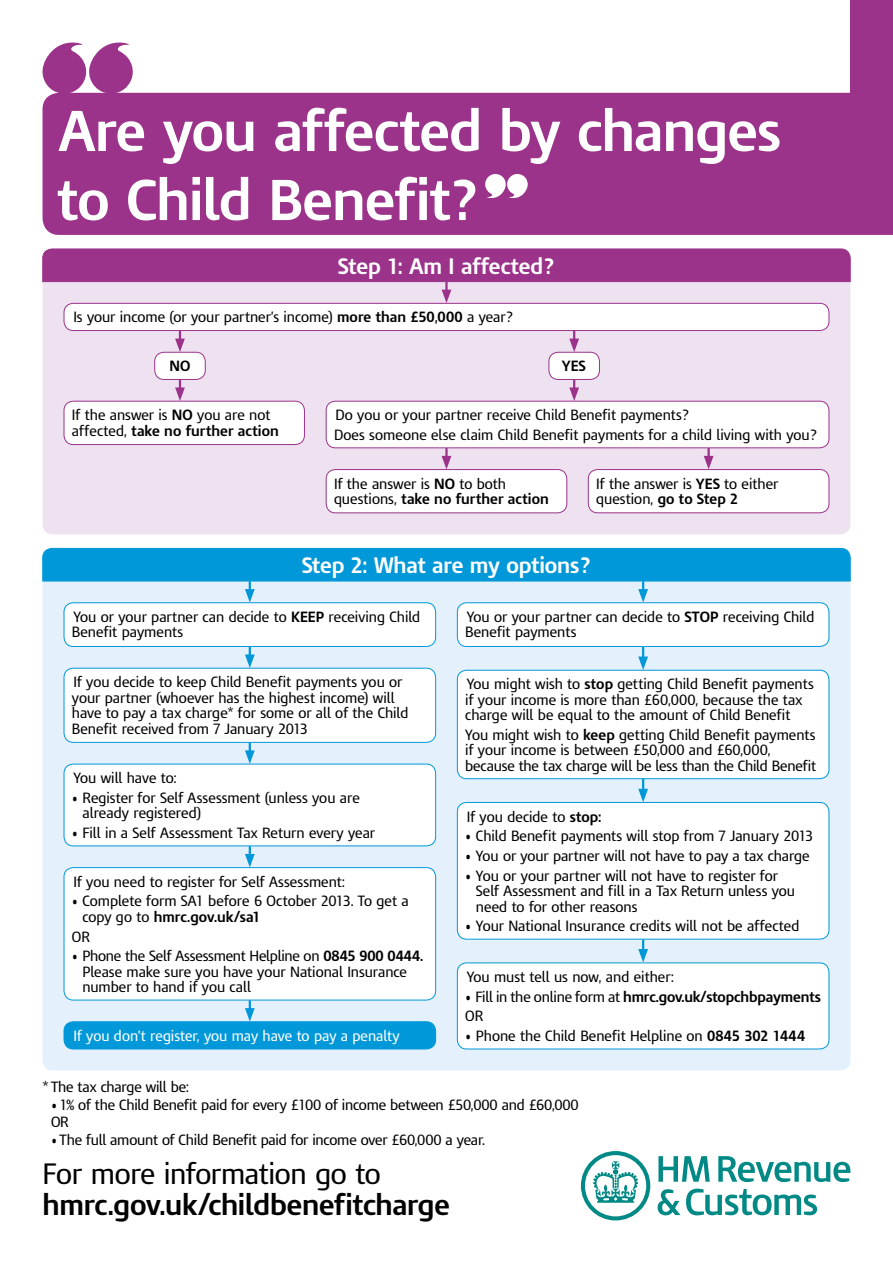
<style>
.page{position:relative;width:893px;height:1263px;background:#fff}
.page>*{position:absolute;margin:0;border:0;box-sizing:border-box;transform-origin:0 0}
.H1_Title{font:700 54px/69px "HMRC Modena";letter-spacing:-.01em;color:#fff}
.P_Body_Text{font:700 27.6px/31px "HMRC Modena";letter-spacing:-.01em;color:#000}
.P_Body_Text-2{font:700 21px "HMRC Modena";letter-spacing:-.005em;color:#fff}
.P_Body_Text-3{font:13.95px/15.5px "HMRC Modena";color:#000}
.P_Body_Text-4{font:700 13.95px "HMRC Modena";letter-spacing:-.01em;color:#000}
.P_Body_Text-5{font:13.95px "HMRC Modena";letter-spacing:-.005em;color:#fff}
.s1{font-weight:700}
.s2{font-weight:400}
</style>
<div class="page">
<div style="left:43px;top:602px;width:807px;height:468px;background:#e4f0fb"></div>
<div style="left:43px;top:303px;width:807px;height:231px;background:#eee2f1"></div>
<div style="left:850px;top:0;width:43px;height:98px;background:#9b338a"></div>
<svg style="left:175px;top:331px;width:10px;height:21px"></svg>
<svg style="left:569px;top:380px;width:10px;height:21px"></svg>
<svg style="left:245px;top:647px;width:10px;height:21px"></svg>
<svg style="left:245px;top:742px;width:10px;height:22px"></svg>
<svg style="left:245px;top:846px;width:10px;height:21px"></svg>
<svg style="left:245px;top:1000px;width:10px;height:21px"></svg>
<svg style="left:638px;top:939px;width:10px;height:23px"></svg>
<svg style="left:638px;top:647px;width:10px;height:23px"></svg>
<svg style="left:638px;top:779px;width:10px;height:23px"></svg>
<svg style="left:569px;top:331px;width:10px;height:21px"></svg>
<svg style="left:704px;top:448px;width:9px;height:21px"></svg>
<svg style="left:442px;top:448px;width:9px;height:21px"></svg>
<svg style="left:175px;top:380px;width:10px;height:21px"></svg>
<div style="left:43px;top:93px;width:850px;height:142px;background:#9b338a"></div>
<svg style="left:42px;top:42px;width:93px;height:52px"></svg>
<svg style="left:42px;top:248px;width:809px;height:55px;background:#bb76b1"></svg>
<div style="left:64px;top:303px;width:765px;height:28px;background:#fff;border-radius:9px"></div>
<div style="left:64px;top:303px;width:765px;height:28px;border:1px solid #9b338a;border-radius:9px"></div>
<div style="left:155px;top:352px;width:50px;height:27px;background:#fff;border-radius:9px"></div>
<div style="left:154px;top:352px;width:51px;height:28px;border:1px solid #9b338a;border-radius:9px"></div>
<div style="left:64px;top:401px;width:240px;height:43px;background:#fff;border-radius:9px"></div>
<div style="left:64px;top:401px;width:241px;height:44px;border:1px solid #9b338a;border-radius:9px"></div>
<div style="left:549px;top:352px;width:50px;height:27px;background:#fff;border-radius:9px"></div>
<div style="left:549px;top:352px;width:51px;height:28px;border:1px solid #9b338a;border-radius:9px"></div>
<div style="left:326px;top:401px;width:503px;height:47px;background:#fff;border-radius:9px"></div>
<div style="left:326px;top:401px;width:503px;height:47px;border:1px solid #9b338a;border-radius:9px"></div>
<div style="left:326px;top:470px;width:241px;height:43px;background:#fff;border-radius:9px"></div>
<div style="left:326px;top:469px;width:241px;height:44px;border:1px solid #9b338a;border-radius:9px"></div>
<div style="left:588px;top:470px;width:241px;height:43px;background:#fff;border-radius:9px"></div>
<div style="left:588px;top:469px;width:241px;height:44px;border:1px solid #9b338a;border-radius:9px"></div>
<svg style="left:42px;top:548px;width:809px;height:54px;background:#55b9e5"></svg>
<div style="left:64px;top:603px;width:372px;height:43px;background:#fff;border-radius:9px"></div>
<div style="left:64px;top:602px;width:372px;height:45px;border:1px solid #0098d9;border-radius:9px"></div>
<div style="left:64px;top:668px;width:372px;height:74px;background:#fff;border-radius:9px"></div>
<div style="left:64px;top:668px;width:372px;height:74px;border:1px solid #0098d9;border-radius:9px"></div>
<div style="left:64px;top:764px;width:372px;height:82px;background:#fff;border-radius:9px"></div>
<div style="left:64px;top:764px;width:372px;height:82px;border:1px solid #0098d9;border-radius:9px"></div>
<div style="left:64px;top:868px;width:372px;height:132px;background:#fff;border-radius:9px"></div>
<div style="left:64px;top:867px;width:372px;height:133px;border:1px solid #0098d9;border-radius:9px"></div>
<div style="left:64px;top:1022px;width:372px;height:27px;background:#0098d9;border-radius:9px"></div>
<div style="left:64px;top:1021px;width:372px;height:28px;border:1px solid #0098d9;border-radius:9px"></div>
<div style="left:457px;top:603px;width:372px;height:43px;background:#fff;border-radius:9px"></div>
<div style="left:457px;top:602px;width:372px;height:45px;border:1px solid #0098d9;border-radius:9px"></div>
<div style="left:457px;top:670px;width:372px;height:109px;background:#fff;border-radius:9px"></div>
<div style="left:457px;top:670px;width:372px;height:109px;border:1px solid #0098d9;border-radius:9px"></div>
<div style="left:457px;top:802px;width:372px;height:137px;background:#fff;border-radius:9px"></div>
<div style="left:457px;top:802px;width:372px;height:137px;border:1px solid #0098d9;border-radius:9px"></div>
<div style="left:457px;top:963px;width:372px;height:86px;background:#fff;border-radius:9px"></div>
<div style="left:457px;top:963px;width:372px;height:86px;border:1px solid #0098d9;border-radius:9px"></div>
<svg style="left:658px;top:1156px;width:192px;height:59px"></svg>
<svg style="left:581px;top:1151px;width:69px;height:69px"></svg>
<svg style="left:484px;top:174px;width:44px;height:24px"></svg>
<h1 class="H1_Title" style="left:57px;top:97px;width:725px">Are you affected by changes to Child Benefit?</h1>
<p class="P_Body_Text-2" style="left:338px;top:253px;width:217px">Step 1: Am I affected?</p>
<p class="P_Body_Text-3" style="left:73px;top:310px;width:441px">Is your income (or your partner’s income) <span class="s1">more than £50,000</span> a year?</p>
<p class="P_Body_Text-4" style="left:169px;top:358px;width:22px">NO</p>
<p class="P_Body_Text-3" style="left:72px;top:407px;width:208px">If the answer is <span class="s1">NO</span> you are not affected, <span class="s1">take no further action</span></p>
<p class="P_Body_Text-4" style="left:562px;top:358px;width:25px">YES</p>
<p class="P_Body_Text-3" style="left:336px;top:407px;width:355px">Do you or your partner receive Child Benefit payments?</p>
<p class="P_Body_Text-3" style="left:334px;top:427px;width:484px">Does someone else claim Child Benefit payments for a child living with you?</p>
<p class="P_Body_Text-3" style="left:334px;top:476px;width:216px">If the answer is <span class="s1">NO</span> to both questions, <span class="s1">take no further action</span></p>
<p class="P_Body_Text-3" style="left:596px;top:476px;width:184px">If the answer is <span class="s1">YES</span> to either question, <span class="s1">go to Step 2</span></p>
<p class="P_Body_Text-2" style="left:302px;top:553px;width:290px">Step 2: What are my options?</p>
<p class="P_Body_Text-3" style="left:72px;top:609px;width:350px">You or your partner can decide to <span class="s1">KEEP</span> receiving Child<br>Benefit payments</p>
<p class="P_Body_Text-3" style="left:72px;top:674px;width:338px">If you decide to keep Child Benefit payments you or your partner (whoever has the highest income) will have to pay a tax charge* for some or all of the Child Benefit received from 7 January 2013</p>
<p class="P_Body_Text-3" style="left:73px;top:770px;width:105px">You will have to:</p>
<p class="P_Body_Text-3" style="left:83px;top:790px;width:279px;text-indent:-11px">• Register for Self Assessment (unless you are already registered)</p>
<p class="P_Body_Text-3" style="left:72px;top:825px;width:305px">• Fill in a Self Assessment Tax Return every year</p>
<p class="P_Body_Text-3" style="left:73px;top:874px;width:273px">If you need to register for Self Assessment:</p>
<p class="P_Body_Text-3" style="left:82px;top:893px;width:328px;text-indent:-10px">• Complete form SA1 before 6 October 2013. To get a copy go to <span class="s1">hmrc.gov.uk/sa1</span></p>
<p class="P_Body_Text-3" style="left:72px;top:929px;width:20px">OR</p>
<p class="P_Body_Text-3" style="left:72px;top:948px;width:353px">• Phone the Self Assessment Helpline on <span class="s1">0845 900 0444.</span></p>
<p class="P_Body_Text-3" style="left:82px;top:964px;width:326px">Please make sure you have your National Insurance number to hand if you call</p>
<p class="P_Body_Text-5" style="left:73px;top:1027px;width:328px">If you don’t register, you may have to pay a penalty</p>
<p class="P_Body_Text-3" style="left:465px;top:609px;width:351px">You or your partner can decide to <span class="s1">STOP</span> receiving Child<br>Benefit payments</p>
<p class="P_Body_Text-3" style="left:465px;top:676px;width:350px">You might wish to <span class="s1">stop</span> getting Child Benefit payments if your income is more than £60,000, because the tax charge will be equal to the amount of Child Benefit</p>
<p class="P_Body_Text-3" style="left:465px;top:727px;width:352px">You might wish to <span class="s1">keep</span> getting Child Benefit payments if your income is between £50,000 and £60,000, because the tax charge will be less than the Child Benefit</p>
<p class="P_Body_Text-3" style="left:467px;top:809px;width:136px">If you decide to <span class="s1">stop:</span></p>
<p class="P_Body_Text-3" style="left:465px;top:828px;width:350px">• Child Benefit payments will stop from 7 January 2013</p>
<p class="P_Body_Text-3" style="left:465px;top:848px;width:346px">• You or your partner will not have to pay a tax charge</p>
<p class="P_Body_Text-3" style="left:476px;top:868px;width:321px;text-indent:-11px">• You or your partner will not have to register for<br>Self Assessment and fill in a Tax Return unless you need to for other reasons</p>
<p class="P_Body_Text-3" style="left:465px;top:918px;width:336px">• Your National Insurance credits will not be affected</p>
<p class="P_Body_Text-3" style="left:467px;top:969px;width:209px">You must tell us now, and either:</p>
<p class="P_Body_Text-4" style="left:465px;top:988px;width:357px"><span class="s2">• Fill in the online form at</span> hmrc.gov.uk/stopchbpayments</p>
<p class="P_Body_Text-3" style="left:465px;top:1008px;width:20px">OR</p>
<p class="P_Body_Text-3" style="left:465px;top:1028px;width:342px">• Phone the Child Benefit Helpline on <span class="s1">0845 302 1444</span></p>
<p class="P_Body_Text-3" style="left:43px;top:1079px;width:148px">* The tax charge will be:</p>
<p class="P_Body_Text-3" style="left:51px;top:1096px;width:529px;line-height:17.5px">• 1% of the Child Benefit paid for every £100 of income between £50,000 and £60,000<br>OR</p>
<p class="P_Body_Text-3" style="left:51px;top:1132px;width:436px">• The full amount of Child Benefit paid for income over £60,000 a year.</p>
<p class="P_Body_Text" style="left:43px;top:1158px;width:409px"><span class="s2">For more information go to </span>hmrc.gov.uk/childbenefitcharge</p>
</div>
